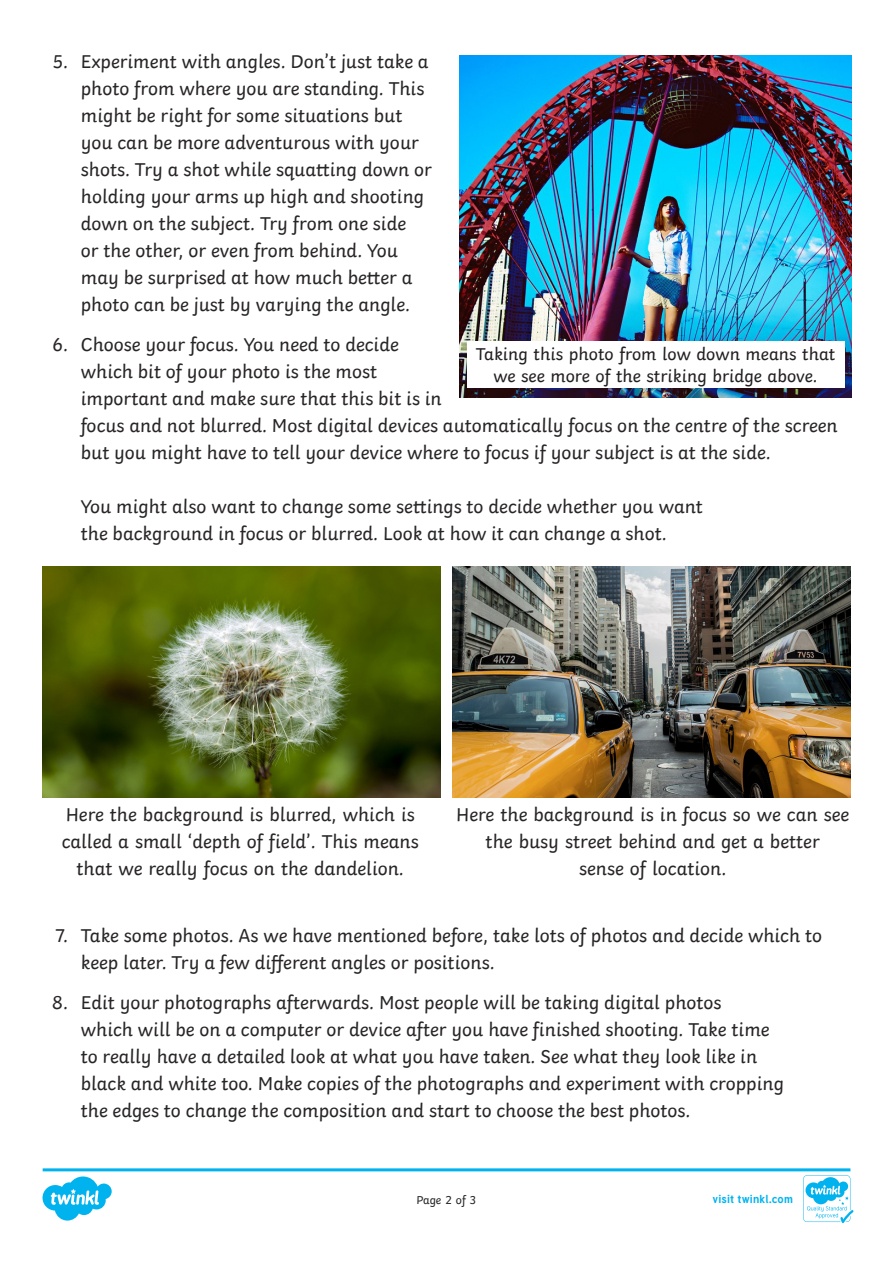
<style>
.page{position:relative;width:893px;height:1263px;background:#fff}
.page>*{position:absolute;margin:0;border:0;box-sizing:border-box;transform-origin:0 0}
.KS2_Body_Copy{font:19.5px/27px "Twinkl";color:#282526}
.t1{font:18px "Twinkl";color:#231f20}
.Page_Numbers{font:12px "Twinkl";letter-spacing:-.005em;color:#282526}
.Logo_URL_-_Colour{font:700 11.4px "Tuffy";letter-spacing:.015em;color:#00b3ef}
</style>
<div class="page">
<img style="left:459px;top:55px;width:393px;height:342px">
<img style="left:452px;top:567px;width:398px;height:231px">
<img style="left:43px;top:567px;width:398px;height:231px">
<div style="left:467px;top:341px;width:377px;height:47px;background:#fff"></div>
<svg style="left:43px;top:1168px;width:810px;height:55px"></svg>
<p class="KS2_Body_Copy" style="left:81px;top:46px;width:353px;text-indent:-28px">5. Experiment with angles. Don’t just take a photo from where you are standing. This might be right for some situations but you can be more adventurous with your shots. Try a shot while squatting down or holding your arms up high and shooting down on the subject. Try from one side<br>or the other, or even from behind. You may be surprised at how much better a photo can be just by varying the angle.</p>
<p class="KS2_Body_Copy" style="left:81px;top:329px;width:758px;text-indent:-28px">6. Choose your focus. You need to decide<br>which bit of your photo is the most<br>important and make sure that this bit is in<br>focus and not blurred. Most digital devices automatically focus on the centre of the screen but you might have to tell your device where to focus if your subject is at the side.</p>
<p class="KS2_Body_Copy" style="left:81px;top:491px;width:624px">You might also want to change some settings to decide whether you want the background in focus or blurred. Look at how it can change a shot.</p>
<p class="t1" style="left:476px;top:340px;width:361px">Taking this photo from low down means that</p>
<p class="t1" style="left:493px;top:362px;width:326px">we see more of the striking bridge above.</p>
<p class="KS2_Body_Copy" style="left:62px;top:799px;width:359px;text-align:center">Here the background is blurred, which is called a small ‘depth of field’. This means that we really focus on the dandelion.</p>
<p class="KS2_Body_Copy" style="left:456px;top:799px;width:394px;text-align:center">Here the background is in focus so we can see the busy street behind and get a better<br>sense of location.</p>
<p class="KS2_Body_Copy" style="left:81px;top:920px;width:743px;text-indent:-25px">7. Take some photos. As we have mentioned before, take lots of photos and decide which to keep later. Try a few different angles or positions.</p>
<p class="KS2_Body_Copy" style="left:81px;top:987px;width:705px;text-indent:-29px">8. Edit your photographs afterwards. Most people will be taking digital photos<br>which will be on a computer or device after you have finished shooting. Take time to really have a detailed look at what you have taken. See what they look like in black and white too. Make copies of the photographs and experiment with cropping the edges to change the composition and start to choose the best photos.</p>
<p class="Page_Numbers" style="left:416px;top:1191px;width:62px">Page 2 of 3</p>
<p class="Logo_URL_-_Colour" style="left:712px;top:1190px;width:82px">visit twinkl.com</p>
</div>
